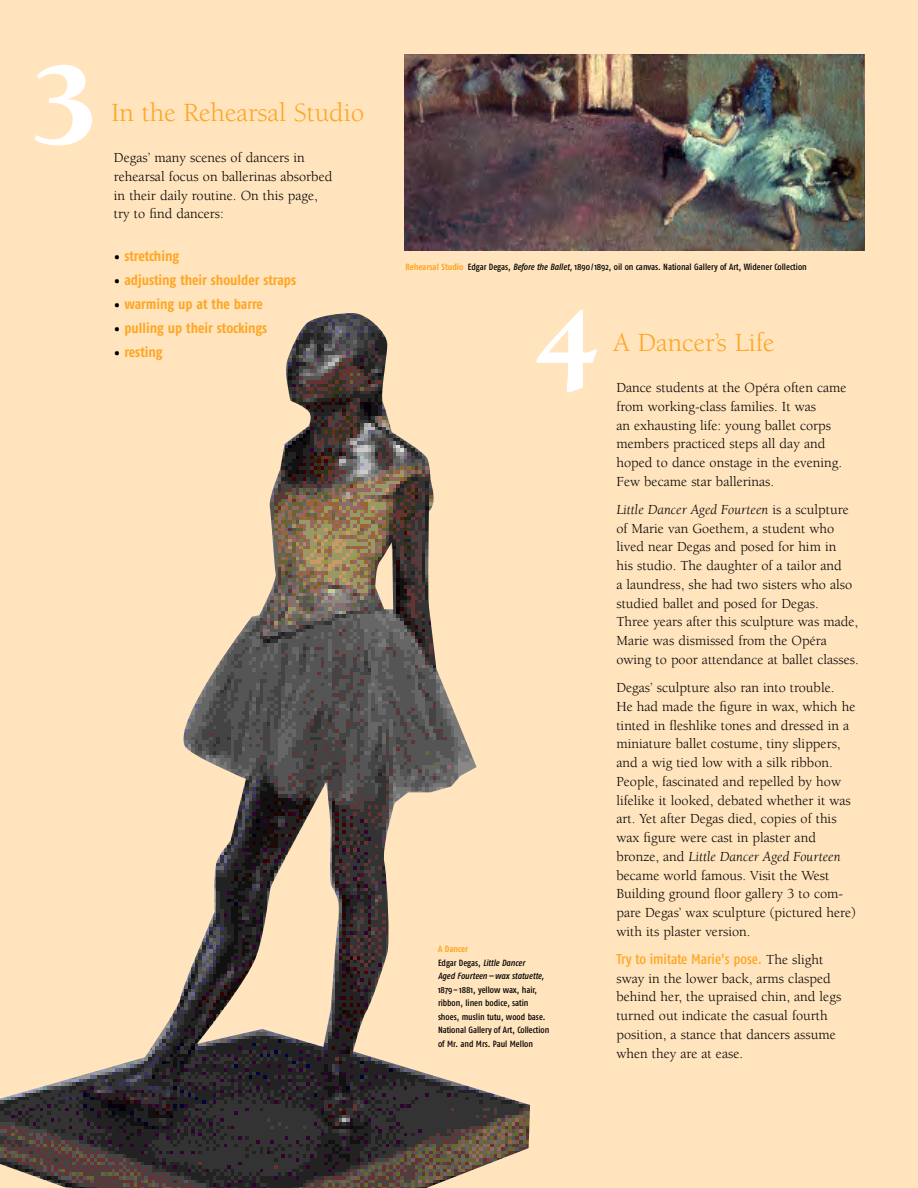
<style>
.page{position:relative;width:918px;height:1188px;background:#ffe4bd}
.page>*{position:absolute;margin:0;border:0;box-sizing:border-box;transform-origin:0 0}
.t1{font:900 120px "Berkeley";color:#fff}
.t2{font:27px "Berkeley";color:#fea624}
.t3{font:14.25px/18.8px "Berkeley";color:#000}
.t4{font:700 14.25px "Fago Co";letter-spacing:-.005em;color:#fea624}
.t5{font:14.25px "Fago Co Med";letter-spacing:-.005em;color:#fea624}
.t6{font:9px/13.5px "Fago Co Med";letter-spacing:-.005em;color:#000}
.t7{font:italic 9px/13.5px "Fago Co Med";color:#000}
.t8{font:700 9px "Fago Co";color:#fea624}
.s1{font-size:18px;color:#000}
.s2{font-family:"Fago Co";font-weight:700;color:#fea624}
.s3{font-style:italic}
.s4{font-style:normal}
.s5{font-family:"Berkeley";color:#000}
</style>
<div class="page">
<img style="left:404px;top:54px;width:460px;height:196px">
<img style="left:0;top:313px;width:530px;height:875px">
<h1 class="t1" style="left:32px;top:59px;width:68px">3</h1>
<h2 class="t2" style="left:111px;top:102px;width:255px">In the Rehearsal Studio</h2>
<p class="t3" style="left:114px;top:149px;width:220px">Degas’ many scenes of dancers in rehearsal focus on ballerinas absorbed in their daily routine. On this page, try to find dancers:</p>
<p class="t4" style="left:114px;top:251px;width:67px"><span class="s1">•</span> stretching</p>
<p class="t4" style="left:114px;top:275px;width:184px"><span class="s1">•</span> adjusting their shoulder straps</p>
<p class="t4" style="left:114px;top:299px;width:150px"><span class="s1">•</span> warming up at the barre</p>
<p class="t4" style="left:114px;top:323px;width:155px"><span class="s1">•</span> pulling up their stockings</p>
<p class="t4" style="left:114px;top:347px;width:50px"><span class="s1">•</span> resting</p>
<p class="t6" style="left:405px;top:260px;width:403px"><span class="s2">Rehearsal Studio</span> Edgar Degas, <span class="s3">Before the Ballet,</span> 1890/1892, oil on canvas. National Gallery of Art, Widener Collection</p>
<h1 class="t1" style="left:534px;top:304px;width:68px">4</h1>
<p class="t8" style="left:438px;top:946px;width:32px">A Dancer</p>
<p class="t7" style="left:438px;top:956px;width:108px"><span class="s4">Edgar Degas,</span> Little Dancer<br>Aged Fourteen—wax statuette,</p>
<p class="t6" style="left:438px;top:983px;width:113px">1879–1881, yellow wax, hair, ribbon, linen bodice, satin shoes, muslin tutu, wood base.<br>National Gallery of Art, Collection of Mr. and Mrs. Paul Mellon</p>
<h2 class="t2" style="left:614px;top:332px;width:163px">A Dancer’s Life</h2>
<p class="t3" style="left:616px;top:379px;width:232px">Dance students at the Opéra often came from working-class families. It was<br>an exhausting life: young ballet corps members practiced steps all day and hoped to dance onstage in the evening.<br>Few became star ballerinas.</p>
<p class="t3" style="left:616px;top:501px;width:244px"><span class="s3">Little Dancer Aged Fourteen</span> is a sculpture of Marie van Goethem, a student who lived near Degas and posed for him in<br>his studio. The daughter of a tailor and<br>a laundress, she had two sisters who also studied ballet and posed for Degas.<br>Three years after this sculpture was made, Marie was dismissed from the Opéra owing to poor attendance at ballet classes.</p>
<p class="t3" style="left:616px;top:679px;width:241px">Degas’ sculpture also ran into trouble.<br>He had made the figure in wax, which he tinted in fleshlike tones and dressed in a miniature ballet costume, tiny slippers, and a wig tied low with a silk ribbon.<br>People, fascinated and repelled by how lifelike it looked, debated whether it was art. Yet after Degas died, copies of this wax figure were cast in plaster and bronze, and <span class="s3">Little Dancer Aged Fourteen </span>became world famous. Visit the West Building ground floor gallery 3 to com&shy;pare Degas’ wax sculpture (pictured here) with its plaster version.</p>
<p class="t5" style="left:616px;top:954px;width:208px">Try to imitate Marie’s pose. <span class="s5">The slight</span></p>
<p class="t3" style="left:616px;top:970px;width:226px">sway in the lower back, arms clasped behind her, the upraised chin, and legs turned out indicate the casual fourth position, a stance that dancers assume when they are at ease.</p>
</div>
